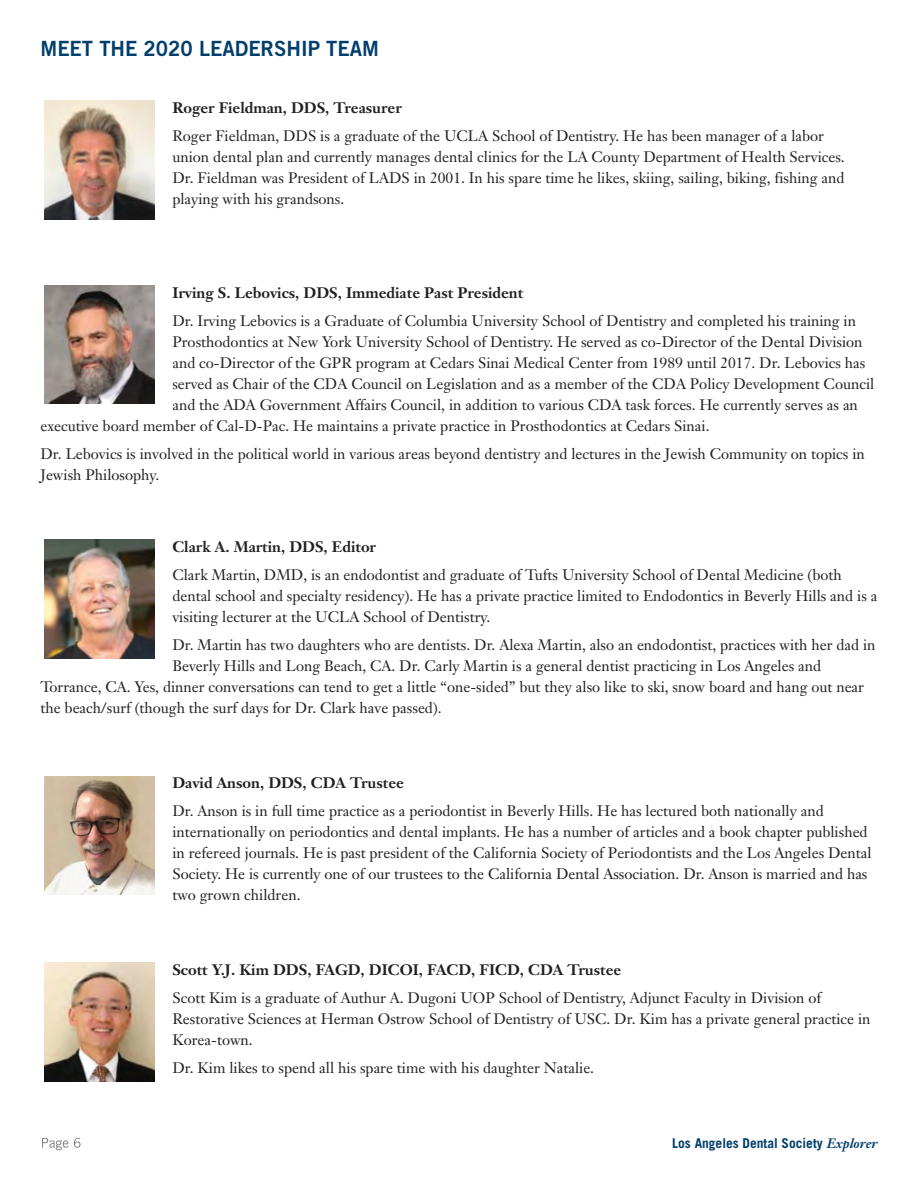
<style>
.page{position:relative;width:918px;height:1188px;background:#fff}
.page>*{position:absolute;margin:0;border:0;box-sizing:border-box;transform-origin:0 0}
.t1{font:21px "Trade Gothic Bold Two";color:#003e6b;scale:.96 1}
.t2{font:15px/21px "Janson Text";color:#231f20}
.t3{font:700 15px "Janson Text";color:#231f20}
.t4{font:700 13.5px "Trade Gothic";color:#003e6b}
.s1{font-family:"Janson Text";font-style:italic}
</style>
<div class="page">
<svg style="left:42px;top:1138px;width:39px;height:12px"></svg>
<img style="left:44px;top:285px;width:110px;height:119px">
<img style="left:44px;top:539px;width:110px;height:119px">
<img style="left:44px;top:776px;width:110px;height:118px">
<img style="left:44px;top:962px;width:110px;height:119px">
<img style="left:44px;top:100px;width:110px;height:119px">
<h1 class="t1" style="left:41px;top:40px;width:354px">MEET THE 2020 LEADERSHIP TEAM</h1>
<p class="t3" style="left:172px;top:102px;width:231px">Roger Fieldman, DDS, Treasurer</p>
<p class="t2" style="left:172px;top:127px;width:674px">Roger Fieldman, DDS is a graduate of the UCLA School of Dentistry. He has been manager of a labor union dental plan and currently manages dental clinics for the LA County Department of Health Services.<br>Dr. Fieldman was President of LADS in 2001. In his spare time he likes, skiing, sailing, biking, fishing and playing with his grandsons.</p>
<p class="t3" style="left:172px;top:287px;width:353px">Irving S. Lebovics, DDS, Immediate Past President</p>
<p class="t2" style="left:172px;top:312px;width:685px">Dr. Irving Lebovics is a Graduate of Columbia University School of Dentistry and completed his training in</p>
<p class="t2" style="left:172px;top:333px;width:692px">Prosthodontics at New York University School of Dentistry. He served as co-Director of the Dental Division</p>
<p class="t2" style="left:172px;top:354px;width:695px">and co-Director of the GPR program at Cedars Sinai Medical Center from 1989 until 2017. Dr. Lebovics has</p>
<p class="t2" style="left:172px;top:375px;width:704px">served as Chair of the CDA Council on Legislation and as a member of the CDA Policy Development Council</p>
<p class="t2" style="left:172px;top:396px;width:687px">and the ADA Government Affairs Council, in addition to various CDA task forces. He currently serves as an</p>
<p class="t2" style="left:41px;top:417px;width:671px">executive board member of Cal-D-Pac. He maintains a private practice in Prosthodontics at Cedars Sinai.</p>
<p class="t2" style="left:41px;top:444px;width:826px">Dr. Lebovics is involved in the political world in various areas beyond dentistry and lectures in the Jewish Community on topics in<br>Jewish Philosophy.</p>
<p class="t3" style="left:172px;top:541px;width:205px">Clark A. Martin, DDS, Editor</p>
<p class="t2" style="left:172px;top:566px;width:707px">Clark Martin, DMD, is an endodontist and graduate of Tufts University School of Dental Medicine (both dental school and specialty residency). He has a private practice limited to Endodontics in Beverly Hills and is a visiting lecturer at the UCLA School of Dentistry.</p>
<p class="t2" style="left:172px;top:636px;width:705px">Dr. Martin has two daughters who are dentists. Dr. Alexa Martin, also an endodontist, practices with her dad in</p>
<p class="t2" style="left:172px;top:657px;width:650px">Beverly Hills and Long Beach, CA. Dr. Carly Martin is a general dentist practicing in Los Angeles and</p>
<p class="t2" style="left:41px;top:678px;width:825px">Torrance, CA. Yes, dinner conversations can tend to get a little “one-sided” but they also like to ski, snow board and hang out near</p>
<p class="t2" style="left:41px;top:699px;width:403px">the beach/surf (though the surf days for Dr. Clark have passed).</p>
<p class="t3" style="left:172px;top:777px;width:233px">David Anson, DDS, CDA Trustee</p>
<p class="t2" style="left:172px;top:802px;width:701px">Dr. Anson is in full time practice as a periodontist in Beverly Hills. He has lectured both nationally and internationally on periodontics and dental implants. He has a number of articles and a book chapter published in refereed journals. He is past president of the California Society of Periodontists and the Los Angeles Dental Society. He is currently one of our trustees to the California Dental Association. Dr. Anson is married and has two grown children.</p>
<p class="t3" style="left:172px;top:964px;width:450px">Scott Y.J. Kim DDS, FAGD, DICOI, FACD, FICD, CDA Trustee</p>
<p class="t2" style="left:172px;top:989px;width:700px">Scott Kim is a graduate of Authur A. Dugoni UOP School of Dentistry, Adjunct Faculty in Division of<br>Restorative Sciences at Herman Ostrow School of Dentistry of USC. Dr. Kim has a private general practice in<br>Korea-town.</p>
<p class="t2" style="left:172px;top:1059px;width:423px">Dr. Kim likes to spend all his spare time with his daughter Natalie.</p>
<p class="t4" style="left:672px;top:1138px;width:207px">Los Angeles Dental Society <span class="s1">Explorer</span></p>
</div>
